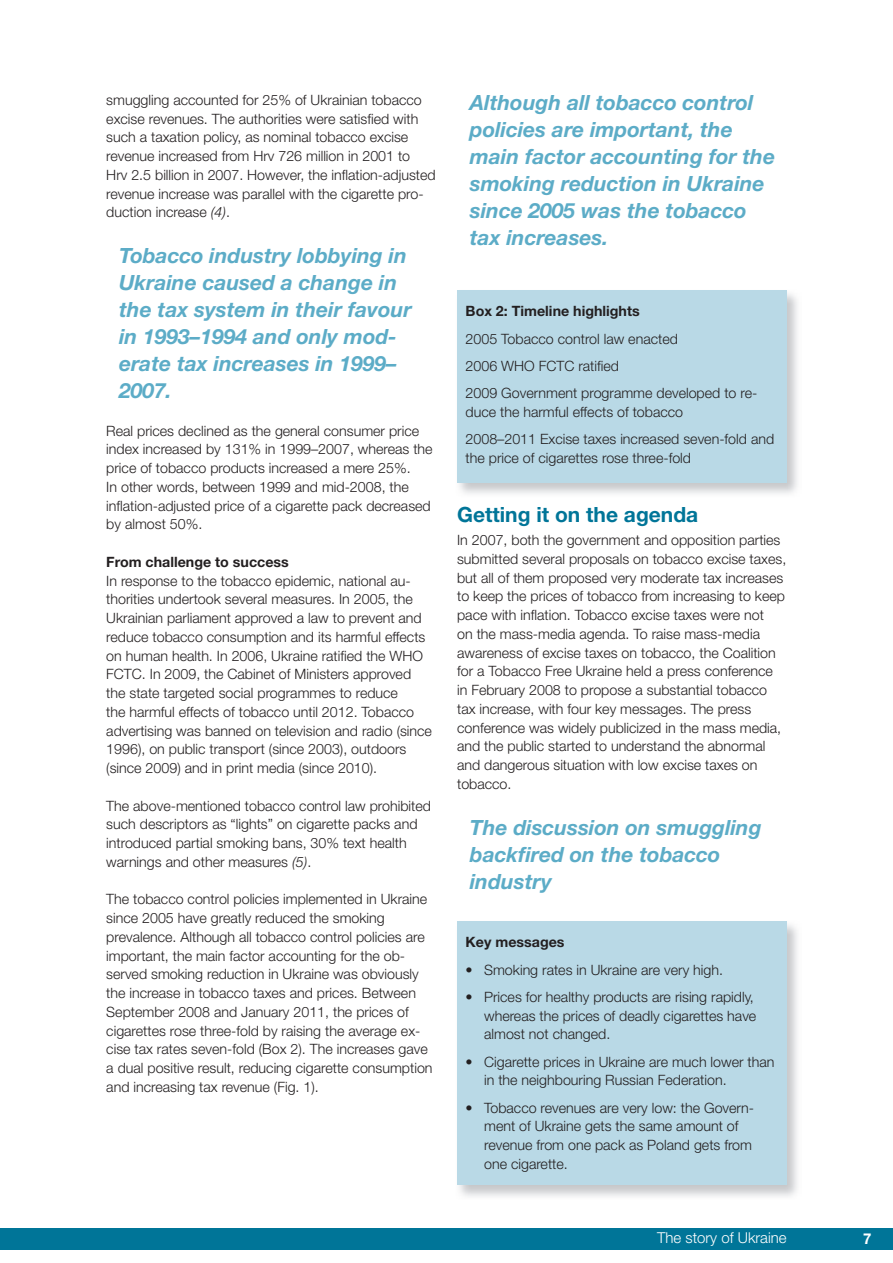
<style>
.page{position:relative;width:893px;height:1263px;background:#fff}
.page>*{position:absolute;margin:0;border:0;box-sizing:border-box;transform-origin:0 0}
.t1{font:italic 700 21px/27px "Helvetica Neue";color:#5cacc7}
.t2{font:700 21px "Helvetica Neue";color:#007598}
.t3{font:300 15px "Helvetica Neue";color:#fff}
.t4{font:700 15px "Helvetica Neue";color:#fff}
.t5{font:300 14.25px/18.8px "Helvetica Neue";color:#231f20}
.t6{font:700 14.25px "Helvetica Neue";color:#231f20}
.s1{font-style:italic}
</style>
<div class="page">
<div style="left:0;top:1228px;width:893px;height:21px;background:#007598"></div>
<div style="left:457px;top:291px;width:330px;height:192px;background:#b9d9e6"></div>
<div style="left:457px;top:921px;width:330px;height:264px;background:#b9d9e6"></div>
<p class="t5" style="left:106px;top:90px;width:331px">smuggling accounted for 25% of Ukrainian tobacco excise revenues. The authorities were satisfied with such a taxation policy, as nominal tobacco excise revenue increased from Hrv 726 million in 2001 to<br>Hrv 2.5 billion in 2007. However, the inflation-adjusted revenue increase was parallel with the cigarette pro&shy;duction increase <span class="s1">(4)</span>.</p>
<h1 class="t1" style="left:119px;top:242px;width:294px">Tobacco industry lobbying in<br>Ukraine caused a change in the tax system in their favour in 1993–1994 and only mod&shy;erate tax increases in 1999–<br>2007.</h1>
<p class="t5" style="left:106px;top:421px;width:328px">Real prices declined as the general consumer price index increased by 131% in 1999–2007, whereas the price of tobacco products increased a mere 25%.<br>In other words, between 1999 and mid-2008, the inflation-adjusted price of a cigarette pack decreased by almost 50%.</p>
<p class="t6" style="left:106px;top:553px;width:184px">From challenge to success</p>
<p class="t5" style="left:106px;top:571px;width:327px">In response to the tobacco epidemic, national au&shy;thorities undertook several measures. In 2005, the Ukrainian parliament approved a law to prevent and reduce tobacco consumption and its harmful effects on human health. In 2006, Ukraine ratified the WHO FCTC. In 2009, the Cabinet of Ministers approved the state targeted social programmes to reduce<br>the harmful effects of tobacco until 2012. Tobacco advertising was banned on television and radio (since 1996), on public transport (since 2003), outdoors (since 2009) and in print media (since 2010).</p>
<p class="t5" style="left:106px;top:796px;width:326px">The above-mentioned tobacco control law prohibited such descriptors as “lights” on cigarette packs and introduced partial smoking bans, 30% text health warnings and other measures <span class="s1">(5)</span>.</p>
<p class="t5" style="left:106px;top:890px;width:328px">The tobacco control policies implemented in Ukraine since 2005 have greatly reduced the smoking prevalence. Although all tobacco control policies are important, the main factor accounting for the ob&shy;served smoking reduction in Ukraine was obviously the increase in tobacco taxes and prices. Between September 2008 and January 2011, the prices of cigarettes rose three-fold by raising the average ex&shy;cise tax rates seven-fold (Box 2). The increases gave a dual positive result, reducing cigarette consumption and increasing tax revenue (Fig. 1).</p>
<h1 class="t1" style="left:470px;top:89px;width:307px">Although all tobacco control policies are important, the main factor accounting for the smoking reduction in Ukraine since 2005 was the tobacco tax increases.</h1>
<p class="t6" style="left:466px;top:303px;width:176px">Box 2: Timeline highlights</p>
<p class="t5" style="left:466px;top:325px;width:293px;line-height:27.3px">2005 Tobacco control law enacted<br>2006 WHO FCTC ratified<br>2009 Government programme developed to re-</p>
<p class="t5" style="left:466px;top:398px;width:310px;line-height:27.3px">duce the harmful effects of tobacco<br>2008–2011 Excise taxes increased seven-fold and</p>
<p class="t5" style="left:466px;top:448px;width:227px">the price of cigarettes rose three-fold</p>
<h1 class="t2" style="left:457px;top:502px;width:243px">Getting it on the agenda</h1>
<p class="t5" style="left:457px;top:530px;width:331px">In 2007, both the government and opposition parties submitted several proposals on tobacco excise taxes, but all of them proposed very moderate tax increases to keep the prices of tobacco from increasing to keep pace with inflation. Tobacco excise taxes were not<br>on the mass-media agenda. To raise mass-media awareness of excise taxes on tobacco, the Coalition for a Tobacco Free Ukraine held a press conference in February 2008 to propose a substantial tobacco tax increase, with four key messages. The press conference was widely publicized in the mass media, and the public started to understand the abnormal and dangerous situation with low excise taxes on tobacco.</p>
<h1 class="t1" style="left:470px;top:813px;width:293px">The discussion on smuggling backfired on the tobacco industry</h1>
<p class="t6" style="left:466px;top:933px;width:100px">Key messages</p>
<p class="t5" style="left:466px;top:960px;width:259px">• Smoking rates in Ukraine are very high.</p>
<p class="t5" style="left:484px;top:987px;width:274px;text-indent:-18px">• Prices for healthy products are rising rapidly, whereas the prices of deadly cigarettes have almost not changed.</p>
<p class="t5" style="left:484px;top:1052px;width:292px;text-indent:-18px">• Cigarette prices in Ukraine are much lower than in the neighbouring Russian Federation.</p>
<p class="t5" style="left:484px;top:1098px;width:272px;text-indent:-18px">• Tobacco revenues are very low: the Govern&shy;ment of Ukraine gets the same amount of revenue from one pack as Poland gets from one cigarette.</p>
<p class="t3" style="left:657px;top:1229px;width:131px">The story of Ukraine</p>
<p class="t4" style="left:863px;top:1230px;width:10px">7</p>
</div>
